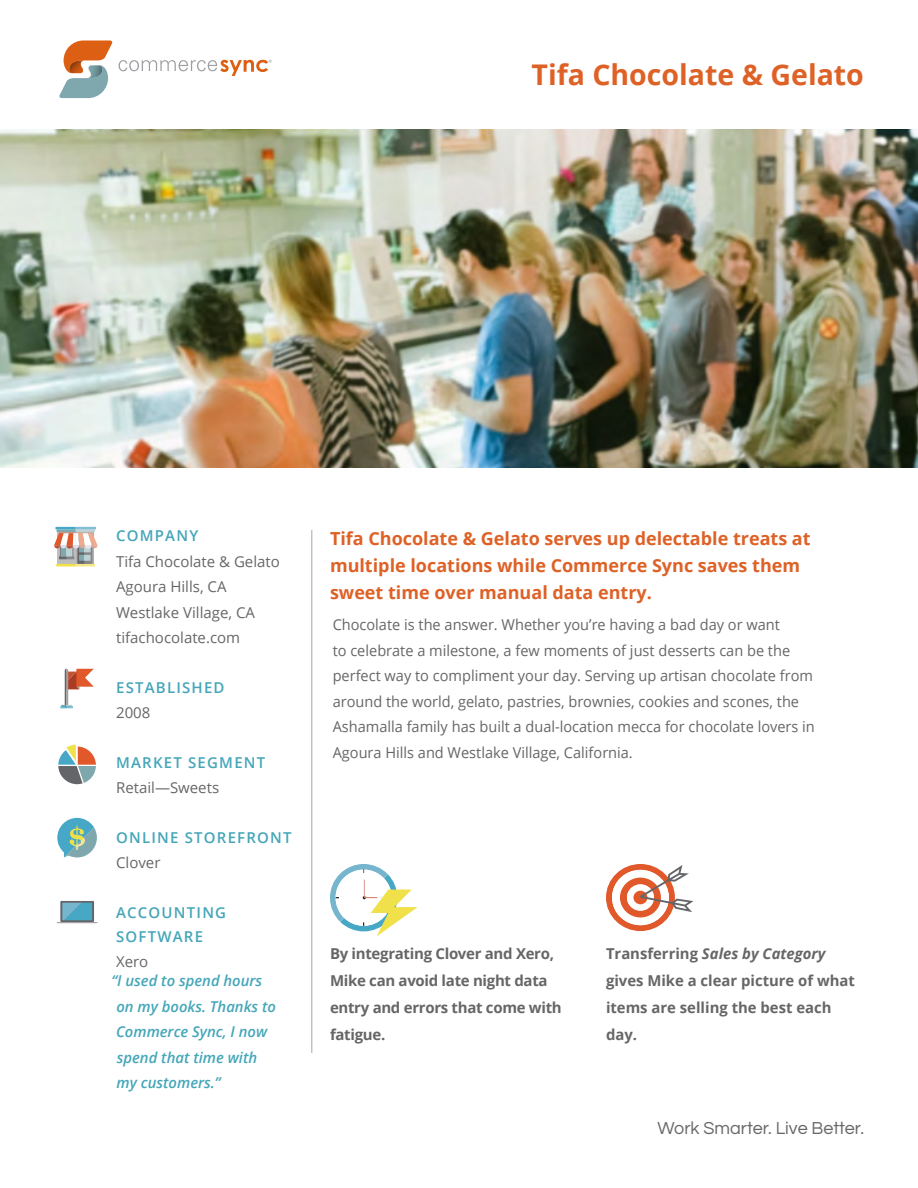
<style>
.page{position:relative;width:918px;height:1188px;background:#fff}
.page>*{position:absolute;margin:0;border:0;box-sizing:border-box;transform-origin:0 0}
.t1{font:700 28.5px "Open Sans";color:#de6126}
.t2{font:700 18px/27px "Open Sans";color:#de6126}
.t3{font:18px "Questrial";color:#666767}
.t4{font:15px/25.5px "Open Sans";color:#666}
.t5{font:700 15px/27px "Open Sans";letter-spacing:-.02em;color:#666}
.t6{font:700 15px/27px "Open Sans";color:#666}
.t7{font:italic 600 15px/25.5px "Open Sans";color:#44a6b8}
.t8{font:600 15px/24px "Open Sans";letter-spacing:.08em;color:#44a6b8}
.s1{font-style:italic}
</style>
<div class="page">
<svg style="left:58px;top:745px;width:38px;height:39px"></svg>
<img style="left:0;top:130px;width:918px;height:337px">
<svg style="left:59px;top:40px;width:53px;height:58px"></svg>
<svg style="left:119px;top:60px;width:153px;height:16px"></svg>
<hr style="left:312px;top:530px;width:1px;height:523px;background:#a5a7aa">
<svg style="left:54px;top:527px;width:43px;height:39px"></svg>
<svg style="left:60px;top:669px;width:34px;height:39px"></svg>
<div style="left:60px;top:901px;width:34px;height:21px;background:#646569"></div>
<svg style="left:57px;top:902px;width:40px;height:22px"></svg>
<svg style="left:330px;top:864px;width:88px;height:72px"></svg>
<svg style="left:606px;top:864px;width:88px;height:67px"></svg>
<svg style="left:57px;top:818px;width:40px;height:39px"></svg>
<h1 class="t1" style="left:532px;top:55px;width:334px">Tifa Chocolate &amp; Gelato</h1>
<p class="t8" style="left:116px;top:524px;width:84px">COMPANY</p>
<p class="t4" style="left:116px;top:548px;width:165px">Tifa Chocolate &amp; Gelato<br>Agoura Hills, CA<br>Westlake Village, CA tifachocolate.com</p>
<p class="t8" style="left:116px;top:675px;width:110px">ESTABLISHED</p>
<p class="t4" style="left:116px;top:700px;width:36px">2008</p>
<p class="t8" style="left:116px;top:750px;width:151px">MARKET SEGMENT</p>
<p class="t4" style="left:116px;top:775px;width:105px">Retail—Sweets</p>
<p class="t8" style="left:116px;top:825px;width:177px">ONLINE STOREFRONT</p>
<p class="t4" style="left:116px;top:850px;width:46px">Clover</p>
<p class="t8" style="left:116px;top:900px;width:112px">ACCOUNTING<br>SOFTWARE</p>
<p class="t4" style="left:116px;top:949px;width:34px">Xero</p>
<p class="t7" style="left:116px;top:968px;width:161px;text-indent:-5px">“I used to spend hours on my books. Thanks to<br>Commerce Sync, I now spend that time with my customers.”</p>
<p class="t2" style="left:330px;top:524px;width:482px">Tifa Chocolate &amp; Gelato serves up delectable treats at multiple locations while Commerce Sync saves them sweet time over manual data entry.</p>
<p class="t4" style="left:333px;top:612px;width:484px">Chocolate is the answer. Whether you’re having a bad day or want<br>to celebrate a milestone, a few moments of just desserts can be the perfect way to compliment your day. Serving up artisan chocolate from around the world, gelato, pastries, brownies, cookies and scones, the Ashamalla family has built a dual-location mecca for chocolate lovers in Agoura Hills and Westlake Village, California.</p>
<p class="t5" style="left:330px;top:940px;width:233px">By integrating Clover and Xero,<br>Mike can avoid late night data entry and errors that come with fatigue.</p>
<p class="t6" style="left:606px;top:940px;width:250px">Transferring <span class="s1">Sales by Category </span>gives Mike a clear picture of what items are selling the best each day.</p>
<p class="t3" style="left:658px;top:1119px;width:208px">Work Smarter. Live Better.</p>
</div>
